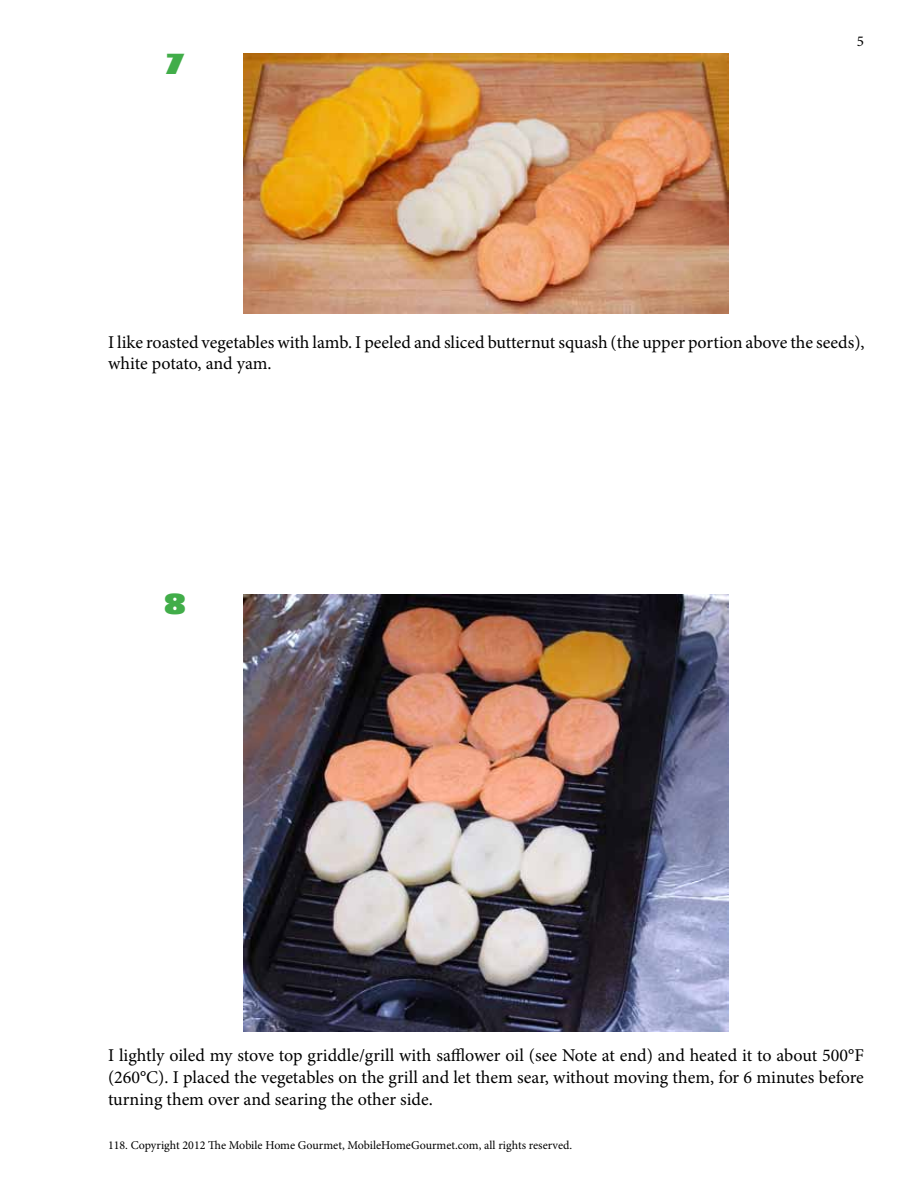
<style>
.page{position:relative;width:918px;height:1188px;background:#fff}
.page>*{position:absolute;margin:0;border:0;box-sizing:border-box;transform-origin:0 0}
.t1{font:800 27px "Gill Sans";color:#41ad49}
.t2{font:18px/21.6px "Minion Pro";color:#000}
.t3{font:15px "Minion Pro";color:#000}
.t4{font:12px "Minion Pro";color:#000}
</style>
<div class="page">
<img style="left:243px;top:54px;width:486px;height:259px">
<img style="left:243px;top:594px;width:486px;height:438px">
<h1 class="t1" style="left:163px;top:48px;width:25px">7</h1>
<p class="t3" style="left:857px;top:32px;width:9px">5</p>
<p class="t2" style="left:108px;top:331px;width:758px">I like roasted vegetables with lamb. I peeled and sliced butternut squash (the upper portion above the seeds), white potato, and yam.</p>
<h1 class="t1" style="left:164px;top:588px;width:25px">8</h1>
<p class="t2" style="left:108px;top:1045px;width:757px;text-align:justify">I lightly oiled my stove top griddle/grill with safflower oil (see Note at end) and heated it to about 500°F (260°C). I placed the vegetables on the grill and let them sear, without moving them, for 6 minutes before turning them over and searing the other side.</p>
<p class="t4" style="left:108px;top:1138px;width:466px">118. Copyright 2012 The Mobile Home Gourmet, MobileHomeGourmet.com, all rights reserved.</p>
</div>
